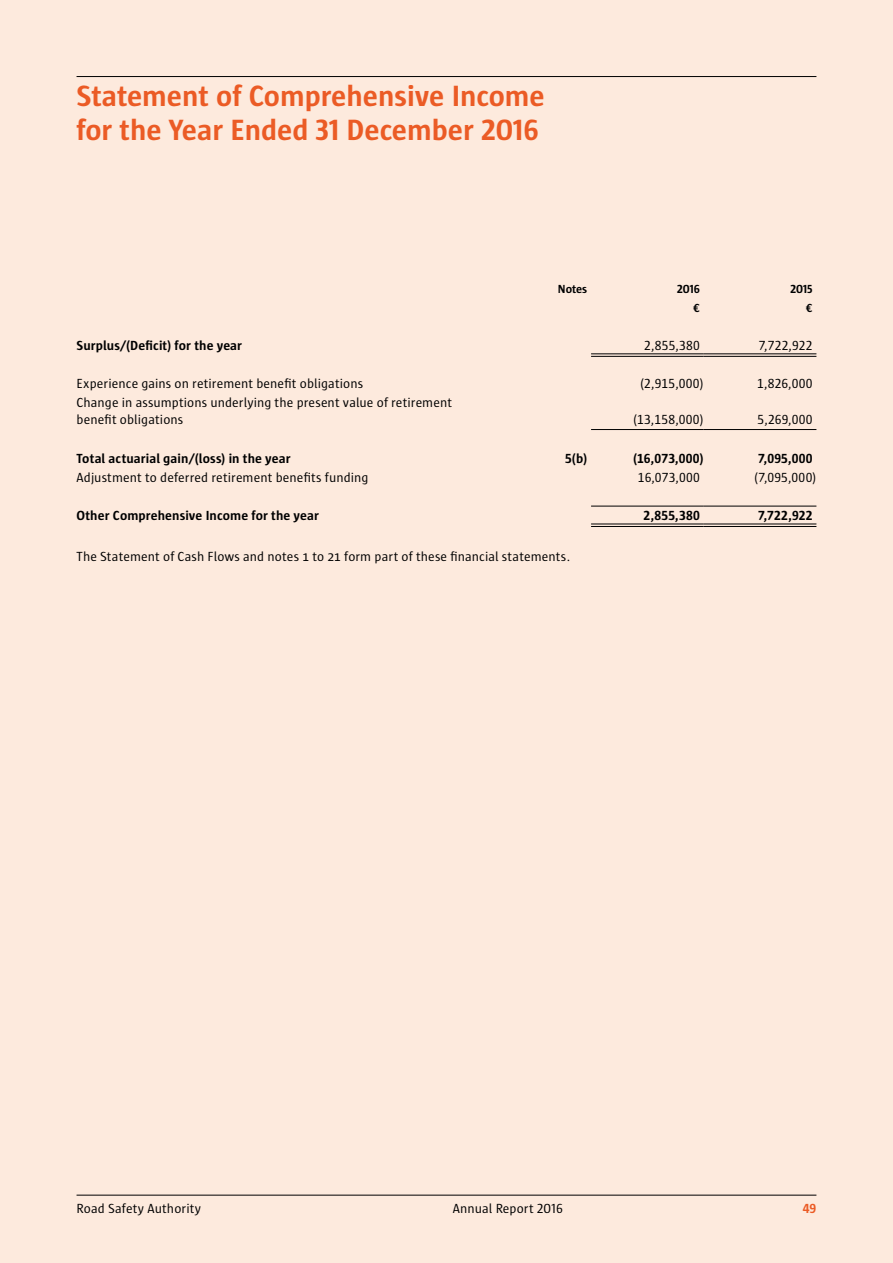
<style>
.page{position:relative;width:893px;height:1263px;background:#fdeadd}
.page>*{position:absolute;margin:0;border:0;box-sizing:border-box;transform-origin:0 0}
.t1{font:700 30px/34px "Sun";color:#eb5b25}
.t2{font:13.5px/17px "Sun";letter-spacing:.005em;color:#000}
.t3{font:700 13.5px "Sun";letter-spacing:.005em;color:#000}
.t4{font:700 13.5px "Sun";color:#eb5b25}
.t5{font:700 12px "Sun";letter-spacing:-.005em;color:#000}
</style>
<div class="page">
<hr style="left:77px;top:1195px;width:739px;height:1px;background:#000">
<hr style="left:77px;top:76px;width:739px;height:1px;background:#000">
<hr style="left:591px;top:429px;width:113px;height:1px;background:#000">
<hr style="left:704px;top:429px;width:112px;height:1px;background:#000">
<hr style="left:591px;top:524px;width:113px;height:1px;background:#000">
<hr style="left:591px;top:526px;width:113px;height:1px;background:#000">
<hr style="left:704px;top:524px;width:112px;height:1px;background:#000">
<hr style="left:704px;top:526px;width:112px;height:1px;background:#000">
<hr style="left:591px;top:506px;width:113px;height:1px;background:#000">
<hr style="left:704px;top:506px;width:112px;height:1px;background:#000">
<hr style="left:591px;top:354px;width:113px;height:1px;background:#000">
<hr style="left:591px;top:356px;width:113px;height:1px;background:#000">
<hr style="left:704px;top:354px;width:112px;height:1px;background:#000">
<hr style="left:704px;top:356px;width:112px;height:1px;background:#000">
<h1 class="t1" style="left:77px;top:79px;width:470px">Statement of Comprehensive Income for the Year Ended 31 December 2016</h1>
<p class="t5" style="left:558px;top:283px;width:31px">Notes</p>
<p class="t5" style="left:677px;top:283px;width:24px">2016</p>
<p class="t5" style="left:790px;top:283px;width:24px">2015</p>
<p class="t5" style="left:693px;top:301px;width:8px">€</p>
<p class="t5" style="left:806px;top:301px;width:8px">€</p>
<p class="t3" style="left:77px;top:338px;width:167px">Surplus/(Deficit) for the year</p>
<p class="t2" style="left:644px;top:337px;width:57px">2,855,380</p>
<p class="t2" style="left:759px;top:337px;width:55px">7,722,922</p>
<p class="t2" style="left:77px;top:375px;width:288px">Experience gains on retirement benefit obligations</p>
<p class="t2" style="left:640px;top:375px;width:65px">(2,915,000)</p>
<p class="t2" style="left:757px;top:375px;width:57px">1,826,000</p>
<p class="t2" style="left:77px;top:394px;width:377px">Change in assumptions underlying the present value of retirement benefit obligations</p>
<p class="t2" style="left:633px;top:411px;width:72px">(13,158,000)</p>
<p class="t2" style="left:758px;top:411px;width:57px">5,269,000</p>
<p class="t3" style="left:77px;top:450px;width:216px">Total actuarial gain/(loss) in the year</p>
<p class="t3" style="left:565px;top:450px;width:24px">5(b)</p>
<p class="t3" style="left:633px;top:450px;width:72px">(16,073,000)</p>
<p class="t3" style="left:758px;top:450px;width:56px">7,095,000</p>
<p class="t2" style="left:77px;top:468px;width:294px">Adjustment to deferred retirement benefits funding</p>
<p class="t2" style="left:638px;top:468px;width:63px">16,073,000</p>
<p class="t2" style="left:754px;top:468px;width:64px">(7,095,000)</p>
<p class="t3" style="left:77px;top:508px;width:244px">Other Comprehensive Income for the year</p>
<p class="t3" style="left:644px;top:508px;width:58px">2,855,380</p>
<p class="t3" style="left:758px;top:508px;width:56px">7,722,922</p>
<p class="t2" style="left:77px;top:548px;width:495px">The Statement of Cash Flows and notes 1 to 21 form part of these financial statements.</p>
<p class="t2" style="left:77px;top:1200px;width:126px">Road Safety Authority</p>
<p class="t2" style="left:453px;top:1200px;width:111px">Annual Report 2016</p>
<p class="t4" style="left:803px;top:1201px;width:15px">49</p>
</div>
